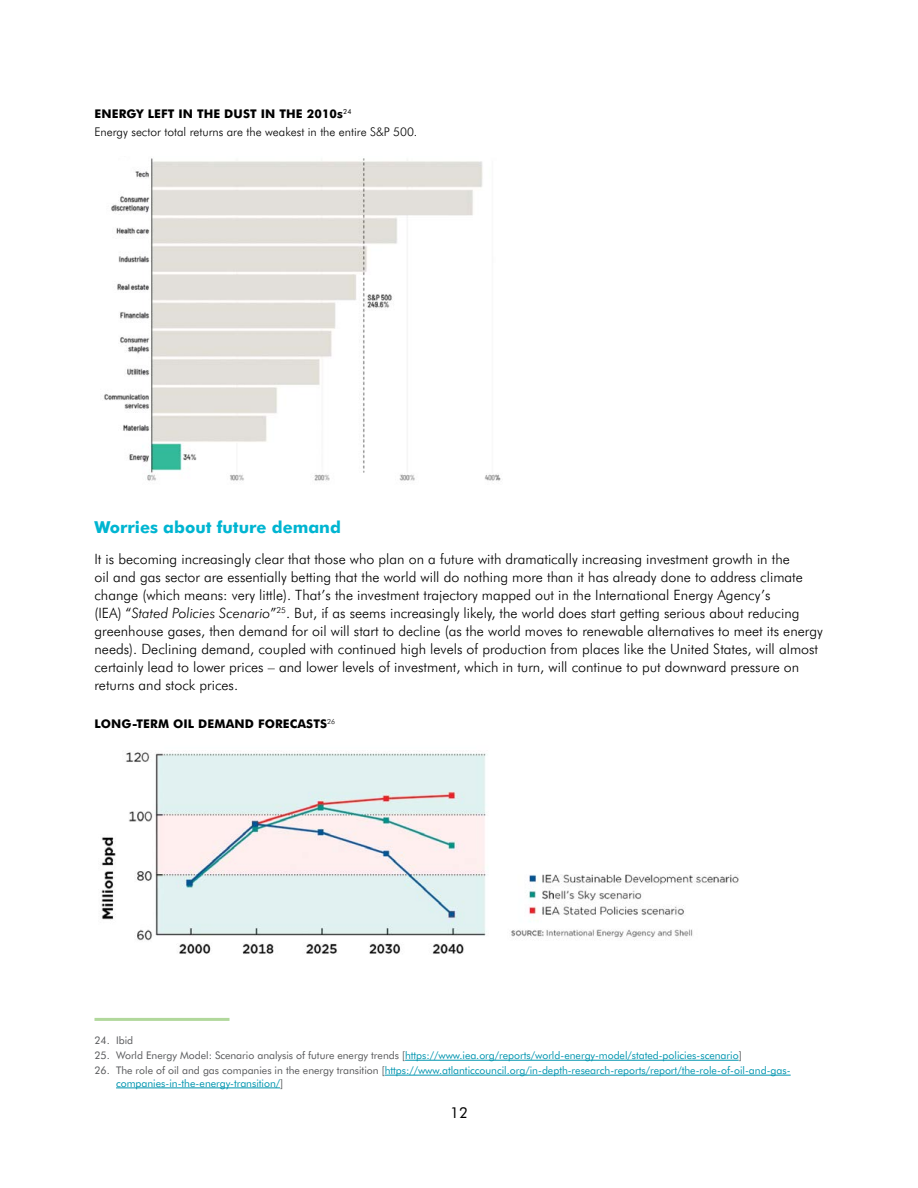
<style>
.page{position:relative;width:918px;height:1188px;background:#fff}
.page>*{position:absolute;margin:0;border:0;box-sizing:border-box;transform-origin:0 0}
.t1{font:700 16.5px "Futura BT";color:#00b5d1}
.t2{font:15px "Futura BT";color:#000}
.t3{font:300 14.25px/18px "Futura BT";color:#000}
.t4{font:300 12px/18.3px "Futura BT";color:#000}
.t5{font:700 12px "Futura BT";letter-spacing:.01em;color:#000}
.t6{font:10.5px/12.8px "Futura BT";letter-spacing:-.005em;color:#0095af}
.t7{font:10.5px "Futura BT";letter-spacing:-.005em;color:#58595b}
.s1{font-weight:700}
.s2{font-style:italic}
.s3{color:#58595b}
</style>
<div class="page">
<img style="left:104px;top:158px;width:397px;height:323px">
<img style="left:101px;top:750px;width:386px;height:204px">
<img style="left:511px;top:874px;width:228px;height:66px">
<hr style="left:405px;top:1060px;width:334px;height:1px;background:#0095af">
<hr style="left:385px;top:1075px;width:406px;height:1px;background:#0095af">
<hr style="left:116px;top:1088px;width:164px;height:1px;background:#0095af">
<hr style="left:94px;top:1018px;width:136px;height:3px;background:#b1d89c">
<p class="t4" style="left:94px;top:104px;width:324px"><span class="s1">ENERGY LEFT IN THE DUST IN THE 2010s</span><sup>24<br></sup>Energy sector total returns are the weakest in the entire S&amp;P 500.</p>
<p class="t1" style="left:94px;top:517px;width:248px">Worries about future demand</p>
<p class="t3" style="left:94px;top:550px;width:730px">It is becoming increasingly clear that those who plan on a future with dramatically increasing investment growth in the<br>oil and gas sector are essentially betting that the world will do nothing more than it has already done to address climate change (which means: very little). That’s the investment trajectory mapped out in the International Energy Agency’s<br>(IEA) “<span class="s2">Stated Policies Scenario</span>”<sup>25</sup>. But, if as seems increasingly likely, the world does start getting serious about reducing greenhouse gases, then demand for oil will start to decline (as the world moves to renewable alternatives to meet its energy needs). Declining demand, coupled with continued high levels of production from places like the United States, will almost certainly lead to lower prices – and lower levels of investment, which in turn, will continue to put downward pressure on returns and stock prices.</p>
<p class="t5" style="left:94px;top:717px;width:242px">LONG-TERM OIL DEMAND FORECASTS<sup>26</sup></p>
<p class="t7" style="left:94px;top:1034px;width:40px">24. Ibid</p>
<p class="t6" style="left:94px;top:1049px;width:649px"><span class="s3">25. World Energy Model: Scenario analysis of future energy trends [</span>https://www.iea.org/reports/world-energy-model/stated-policies-scenario<span class="s3">]</span></p>
<p class="t6" style="left:116px;top:1064px;width:676px;text-indent:-22px"><span class="s3">26. The role of oil and gas companies in the energy transition [</span>https://www.atlanticcouncil.org/in-depth-research-reports/report/the-role-of-oil-and-gas&shy;companies-in-the-energy-transition/<span class="s3">]</span></p>
<p class="t2" style="left:450px;top:1104px;width:19px">12</p>
</div>
